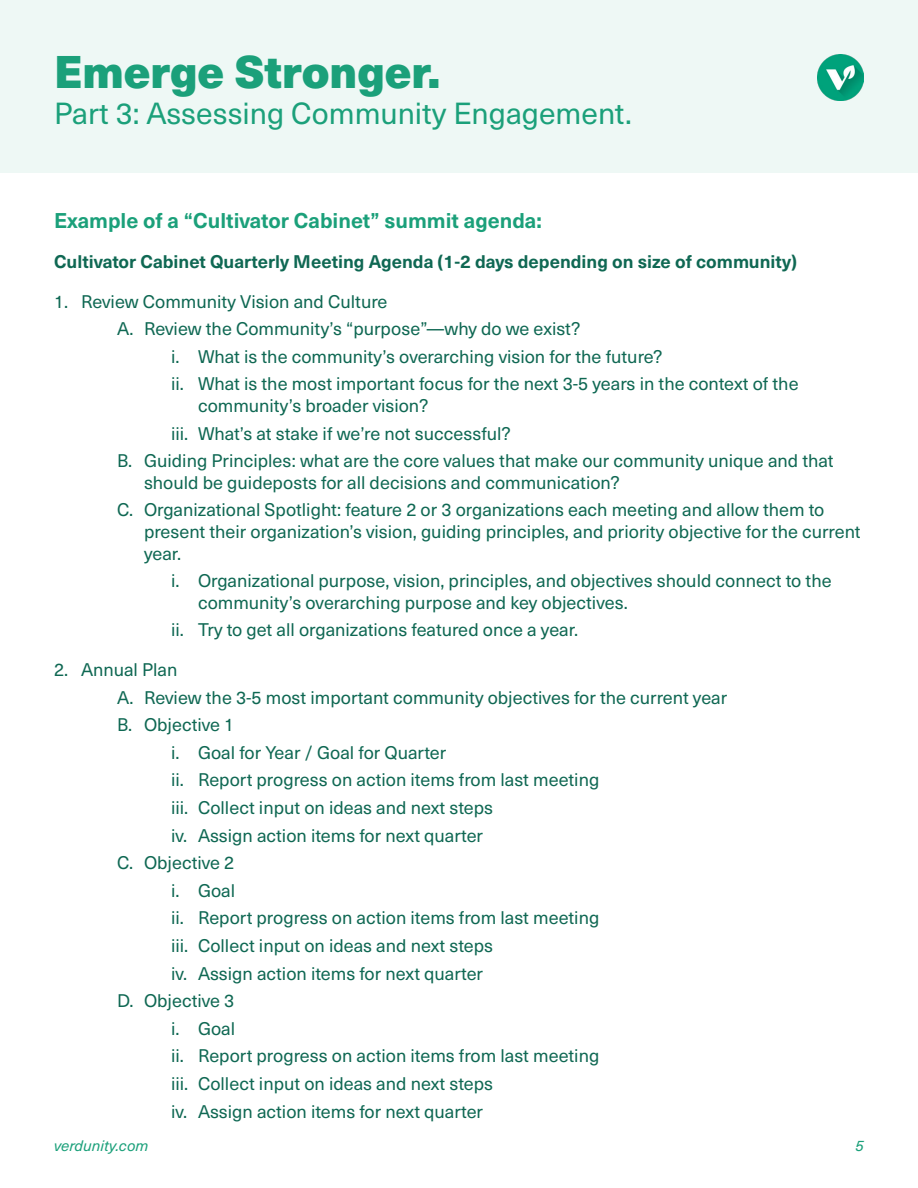
<style>
.page{position:relative;width:918px;height:1188px;background:#fff}
.page>*{position:absolute;margin:0;border:0;box-sizing:border-box;transform-origin:0 0}
.t1{font:900 45px "Neue Haas Unica W1 G";color:#1ba07a}
.t2{font:30px "Neue Haas Unica W1 G";color:#1ba07a}
.t3{font:700 21px "Neue Haas Unica W1 G";color:#1ba07a}
.t4{font:18px/21.6px "Neue Haas Unica W1 G";color:#0f6853}
.t5{font:700 18px "Neue Haas Unica W1 G";color:#0f6853}
.t6{font:italic 15px "Neue Haas Unica W1 G";color:#1ba07a}
</style>
<div class="page">
<div style="left:0;top:0;width:918px;height:173px;background:#eef8f5"></div>
<img style="left:817px;top:54px;width:47px;height:47px">
<h1 class="t1" style="left:54px;top:37px;width:388px">Emerge Stronger.</h1>
<h2 class="t2" style="left:54px;top:92px;width:579px">Part 3: Assessing Community Engagement.</h2>
<p class="t3" style="left:54px;top:205px;width:489px">Example of a “Cultivator Cabinet” summit agenda:</p>
<p class="t5" style="left:54px;top:248px;width:745px">Cultivator Cabinet Quarterly Meeting Agenda (1-2 days depending on size of community)</p>
<p class="t4" style="left:54px;top:289px;width:335px">1. Review Community Vision and Culture</p>
<p class="t4" style="left:117px;top:317px;width:465px">A. Review the Community’s “purpose”—why do we exist?</p>
<p class="t4" style="left:171px;top:345px;width:493px">i. What is the community’s overarching vision for the future?</p>
<p class="t4" style="left:198px;top:372px;width:602px;text-indent:-27px">ii. What is the most important focus for the next 3-5 years in the context of the community’s broader vision?</p>
<p class="t4" style="left:171px;top:421px;width:341px">iii. What’s at stake if we’re not successful?</p>
<p class="t4" style="left:144px;top:449px;width:691px;text-indent:-27px">B. Guiding Principles: what are the core values that make our community unique and that should be guideposts for all decisions and communication?</p>
<p class="t4" style="left:144px;top:498px;width:718px;text-indent:-27px">C. Organizational Spotlight: feature 2 or 3 organizations each meeting and allow them to present their organization’s vision, guiding principles, and priority objective for the current year.</p>
<p class="t4" style="left:198px;top:569px;width:635px;text-indent:-27px">i. Organizational purpose, vision, principles, and objectives should connect to the community’s overarching purpose and key objectives.</p>
<p class="t4" style="left:171px;top:618px;width:409px">ii. Try to get all organizations featured once a year.</p>
<p class="t4" style="left:54px;top:658px;width:125px">2. Annual Plan</p>
<p class="t4" style="left:117px;top:685px;width:612px">A. Review the 3-5 most important community objectives for the current year</p>
<p class="t4" style="left:117px;top:713px;width:119px">B. Objective 1</p>
<p class="t4" style="left:171px;top:741px;width:277px">i. Goal for Year / Goal for Quarter</p>
<p class="t4" style="left:171px;top:768px;width:430px">ii. Report progress on action items from last meeting</p>
<p class="t4" style="left:171px;top:796px;width:324px">iii. Collect input on ideas and next steps</p>
<p class="t4" style="left:171px;top:823px;width:314px">iv. Assign action items for next quarter</p>
<p class="t4" style="left:117px;top:851px;width:119px">C. Objective 2</p>
<p class="t4" style="left:171px;top:879px;width:66px">i. Goal</p>
<p class="t4" style="left:171px;top:906px;width:430px">ii. Report progress on action items from last meeting</p>
<p class="t4" style="left:171px;top:934px;width:324px">iii. Collect input on ideas and next steps</p>
<p class="t4" style="left:171px;top:961px;width:314px">iv. Assign action items for next quarter</p>
<p class="t4" style="left:117px;top:989px;width:119px">D. Objective 3</p>
<p class="t4" style="left:171px;top:1017px;width:66px">i. Goal</p>
<p class="t4" style="left:171px;top:1044px;width:430px">ii. Report progress on action items from last meeting</p>
<p class="t4" style="left:171px;top:1072px;width:324px">iii. Collect input on ideas and next steps</p>
<p class="t4" style="left:171px;top:1099px;width:314px">iv. Assign action items for next quarter</p>
<p class="t6" style="left:54px;top:1135px;width:96px">verdunity.com</p>
<p class="t6" style="left:856px;top:1135px;width:10px">5</p>
</div>
